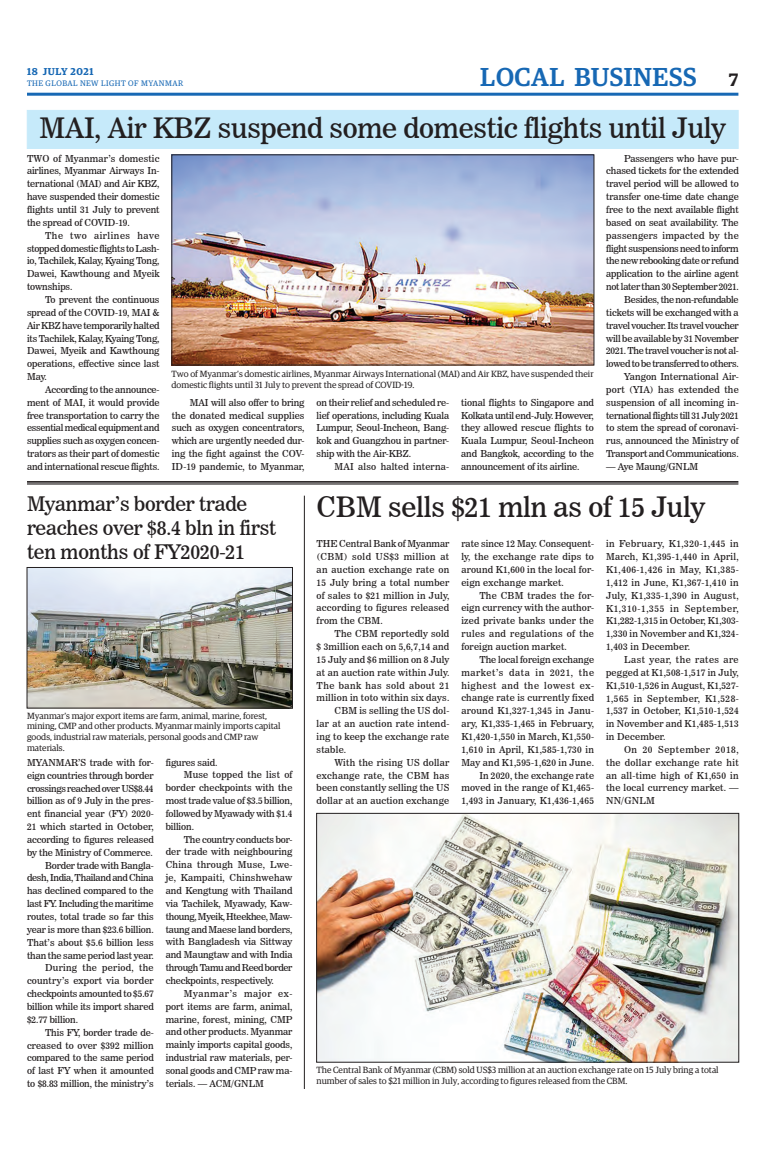
<style>
.page{position:relative;width:773px;height:1152px;background:#fff}
.page>*{position:absolute;margin:0;border:0;box-sizing:border-box;transform-origin:0 0}
._2_Clm_Head{font:28px "News 706 BT Roman C";letter-spacing:-.01em;color:#231f20}
.t1{font:500 26px "Guardian Egyp";letter-spacing:.02em;color:#1768b4}
._1_Clm_Head{font:20px/24px "News 706 BT Roman C";letter-spacing:-.01em;color:#231f20}
.t2{font:600 10px "Guardian Egyp";letter-spacing:.06em;color:#1768b4}
._2nd_Body{font:9.5px/12.9px "News 706 BT Roman C";letter-spacing:-.005em;color:#231f20;text-align:justify}
.Normal_Para{font:9.5px/12.9px "News 706 BT Roman C";letter-spacing:-.005em;color:#231f20;text-align:justify}
._2nd_Body-2{font:9.5px "News 706 BT Roman C";letter-spacing:.02em;color:#231f20}
.t3{font:9px/10.8px "Guardian Egyp";color:#231f20}
.t4{font:8px "Guardian Egyp";letter-spacing:.06em;color:#1768b4}
.s1{font-weight:600;font-size:18px;color:#231f20}
</style>
<div class="page">
<hr style="left:27px;top:93px;width:711px;height:3px;background:#1768b4">
<div style="left:27px;top:110px;width:711px;height:39px;background:#c6eafa"></div>
<hr style="left:27px;top:481px;width:711px;height:1px;background:#231f20">
<hr style="left:27px;top:483px;width:711px;height:1px;background:#231f20">
<hr style="left:27px;top:484px;width:711px;height:1px;background:#231f20">
<hr style="left:304px;top:496px;width:1px;height:593px;background:#231f20">
<img style="left:29px;top:569px;width:261px;height:137px">
<div style="left:27px;top:567px;width:265px;height:141px;border:1px solid #231f20"></div>
<img style="left:174px;top:157px;width:418px;height:206px">
<img style="left:318px;top:815px;width:418px;height:245px">
<div style="left:316px;top:813px;width:422px;height:249px;border:1px solid #231f20"></div>
<p class="t2" style="left:27px;top:64px;width:68px">18 JULY 2021</p>
<p class="t4" style="left:27px;top:78px;width:158px">THE GLOBAL NEW LIGHT OF MYANMAR</p>
<h2 class="t1" style="left:480px;top:59px;width:259px">LOCAL BUSINESS <span class="s1">7</span></h2>
<p class="_2_Clm_Head" style="left:40px;top:111px;width:687px">MAI, Air KBZ suspend some domestic flights until July</p>
<p class="Normal_Para" style="left:27px;top:152px;width:134px">TWO of Myanmar’s domestic airlines, Myanmar Airways In&shy;ternational (MAI) and Air KBZ, have suspended their domestic flights until 31 July to prevent the spread of COVID-19.</p>
<p class="_2nd_Body" style="left:27px;top:229px;width:134px;text-indent:18px">The two airlines have stopped domestic flights to Lash&shy;io, Tachilek, Kalay, Kyaing Tong, Dawei, Kawthoung and Myeik townships.</p>
<p class="_2nd_Body" style="left:27px;top:293px;width:134px;text-indent:18px">To prevent the continuous spread of the COVID-19, MAI &amp; Air KBZ have temporarily halted its Tachilek, Kalay, Kyaing Tong, Dawei, Myeik and Kawthoung operations, effective since last May.</p>
<p class="_2nd_Body" style="left:27px;top:383px;width:134px;text-indent:18px">According to the announce&shy;ment of MAI, it would provide free transportation to carry the essential medical equipment and supplies such as oxygen concen&shy;trators as their part of domestic and international rescue flights.</p>
<p class="t3" style="left:171px;top:368px;width:423px">Two of Myanmar’s domestic airlines, Myanmar Airways International (MAI) and Air KBZ, have suspended their domestic flights until 31 July to prevent the spread of COVID-19.</p>
<p class="_2nd_Body" style="left:172px;top:396px;width:134px;text-indent:18px">MAI will also offer to bring the donated medical supplies such as oxygen concentrators, which are urgently needed dur&shy;ing the fight against the COV-ID-19 pandemic, to Myanmar,</p>
<p class="_2nd_Body" style="left:316px;top:396px;width:134px">on their relief and scheduled re&shy;lief operations, including Kuala Lumpur, Seoul-Incheon, Bang&shy;kok and Guangzhou in partner&shy;ship with the Air-KBZ.</p>
<p class="_2nd_Body-2" style="left:334px;top:461px;width:116px">MAI also halted interna-</p>
<p class="_2nd_Body" style="left:461px;top:396px;width:134px">tional flights to Singapore and Kolkata until end-July. However, they allowed rescue flights to Kuala Lumpur, Seoul-Incheon and Bangkok, according to the announcement of its airline.</p>
<p class="_2nd_Body" style="left:606px;top:152px;width:134px;text-indent:18px">Passengers who have pur&shy;chased tickets for the extended travel period will be allowed to transfer one-time date change free to the next available flight based on seat availability. The passengers impacted by the flight suspensions need to inform the new rebooking date or refund application to the airline agent not later than 30 September 2021.</p>
<p class="_2nd_Body" style="left:606px;top:293px;width:134px;text-indent:18px">Besides, the non-refundable tickets will be exchanged with a travel voucher. Its travel voucher will be available by 31 November 2021. The travel voucher is not al&shy;lowed to be transferred to others.</p>
<p class="_2nd_Body" style="left:606px;top:370px;width:134px;text-indent:18px">Yangon International Air&shy;port (YIA) has extended the suspension of all incoming in&shy;ternational flights till 31 July 2021 to stem the spread of coronavi&shy;rus, announced the Ministry of Transport and Communications.</p>
<p class="_2nd_Body" style="left:606px;top:460px;width:93px">— Aye Maung/GNLM</p>
<p class="_1_Clm_Head" style="left:27px;top:492px;width:251px">Myanmar’s border trade reaches over $8.4 bln in first ten months of FY2020-21</p>
<p class="_2_Clm_Head" style="left:316px;top:490px;width:390px">CBM sells $21 mln as of 15 July</p>
<p class="Normal_Para" style="left:316px;top:537px;width:134px">THE Central Bank of Myanmar (CBM) sold US$3 million at an auction exchange rate on 15 July bring a total number of sales to $21 million in July, according to figures released from the CBM.</p>
<p class="_2nd_Body" style="left:316px;top:627px;width:134px;text-indent:18px">The CBM reportedly sold $ 3million each on 5,6,7,14 and 15 July and $6 million on 8 July at an auction rate within July.<br>The bank has sold about 21 million in toto within six days.</p>
<p class="_2nd_Body" style="left:316px;top:704px;width:134px;text-indent:18px">CBM is selling the US dol&shy;lar at an auction rate intend&shy;ing to keep the exchange rate stable.</p>
<p class="_2nd_Body" style="left:316px;top:756px;width:134px;text-indent:18px">With the rising US dollar exchange rate, the CBM has been constantly selling the US dollar at an auction exchange</p>
<p class="_2nd_Body" style="left:461px;top:537px;width:134px">rate since 12 May. Consequent&shy;ly, the exchange rate dips to around K1,600 in the local for&shy;eign exchange market.</p>
<p class="_2nd_Body" style="left:461px;top:589px;width:134px;text-indent:18px">The CBM trades the for&shy;eign currency with the author&shy;ized private banks under the rules and regulations of the foreign auction market.</p>
<p class="_2nd_Body" style="left:461px;top:653px;width:134px;text-indent:18px">The local foreign exchange market’s data in 2021, the highest and the lowest ex&shy;change rate is currently fixed around K1,327-1,345 in Janu&shy;ary, K1,335-1,465 in February, K1,420-1,550 in March, K1,550- 1,610 in April, K1,585-1,730 in May and K1,595-1,620 in June.</p>
<p class="_2nd_Body" style="left:461px;top:769px;width:134px;text-indent:18px">In 2020, the exchange rate moved in the range of K1,465- 1,493 in January, K1,436-1,465</p>
<p class="_2nd_Body" style="left:606px;top:537px;width:134px">in February, K1,320-1,445 in March, K1,395-1,440 in April, K1,406-1,426 in May, K1,385- 1,412 in June, K1,367-1,410 in July, K1,335-1,390 in August, K1,310-1,355 in September, K1,282-1,315 in October, K1,303- 1,330 in November and K1,324- 1,403 in December.</p>
<p class="_2nd_Body" style="left:606px;top:653px;width:134px;text-indent:18px">Last year, the rates are pegged at K1,508-1,517 in July, K1,510-1,526 in August, K1,527- 1,565 in September, K1,528- 1,537 in October, K1,510-1,524 in November and K1,485-1,513 in December.</p>
<p class="_2nd_Body" style="left:606px;top:743px;width:134px;text-indent:18px">On 20 September 2018, the dollar exchange rate hit an all-time high of K1,650 in the local currency market. — NN/GNLM</p>
<p class="t3" style="left:27px;top:709px;width:255px">Myanmar’s major export items are farm, animal, marine, forest, mining, CMP and other products. Myanmar mainly imports capital goods, industrial raw materials, personal goods and CMP raw materials.</p>
<p class="Normal_Para" style="left:27px;top:756px;width:128px">MYANMAR’S trade with for&shy;eign countries through border crossings reached over US$8.44 billion as of 9 July in the pres&shy;ent financial year (FY) 2020- 21 which started in October, according to figures released by the Ministry of Commerce.</p>
<p class="_2nd_Body" style="left:27px;top:859px;width:128px;text-indent:18px">Border trade with Bangla&shy;desh, India, Thailand and China has declined compared to the last FY. Including the maritime routes, total trade so far this year is more than $23.6 billion.<br>That’s about $5.6 billion less than the same period last year.</p>
<p class="_2nd_Body" style="left:27px;top:962px;width:128px;text-indent:18px">During the period, the country’s export via border checkpoints amounted to $5.67 billion while its import shared $2.77 billion.</p>
<p class="_2nd_Body" style="left:27px;top:1026px;width:128px;text-indent:18px">This FY, border trade de&shy;creased to over $392 million compared to the same period of last FY when it amounted to $8.83 million, the ministry’s</p>
<p class="_2nd_Body" style="left:166px;top:756px;width:53px">figures said.</p>
<p class="_2nd_Body" style="left:166px;top:768px;width:128px;text-indent:18px">Muse topped the list of border checkpoints with the most trade value of $3.5 billion, followed by Myawady with $1.4 billion.</p>
<p class="_2nd_Body" style="left:166px;top:833px;width:128px;text-indent:18px">The country conducts bor&shy;der trade with neighbouring China through Muse, Lwe&shy;je, Kampaiti, Chinshwehaw and Kengtung with Thailand via Tachilek, Myawady, Kaw&shy;thoung, Myeik, Hteekhee, Maw&shy;taung and Maese land borders, with Bangladesh via Sittway and Maungtaw and with India through Tamu and Reed border checkpoints, respectively.</p>
<p class="_2nd_Body" style="left:166px;top:987px;width:128px;text-indent:18px">Myanmar’s major ex&shy;port items are farm, animal, marine, forest, mining, CMP and other products. Myanmar mainly imports capital goods, industrial raw materials, per&shy;sonal goods and CMP raw ma&shy;terials. — ACM/GNLM</p>
<p class="t3" style="left:316px;top:1064px;width:404px">The Central Bank of Myanmar (CBM) sold US$3 million at an auction exchange rate on 15 July bring a total number of sales to $21 million in July, according to figures released from the CBM.</p>
</div>
